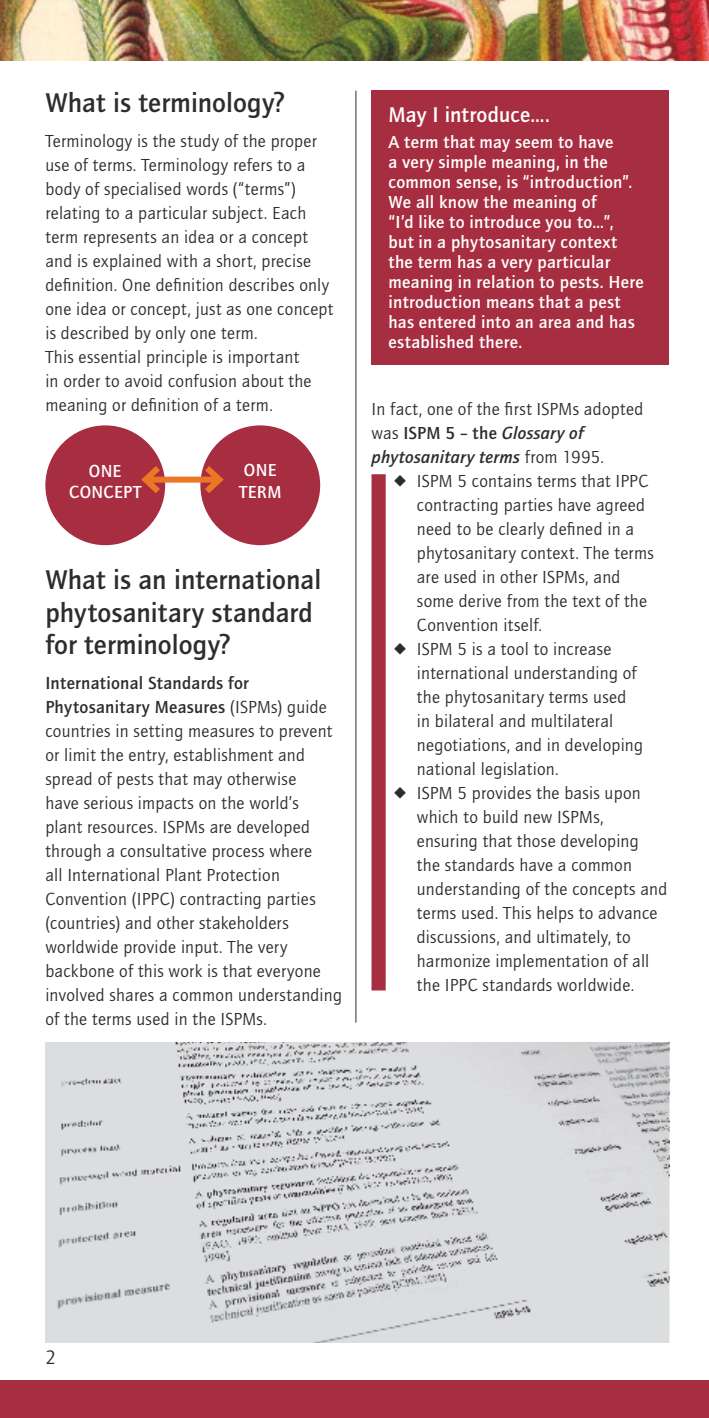
<style>
.page{position:relative;width:709px;height:1418px;background:#fff}
.page>*{position:absolute;margin:0;border:0;box-sizing:border-box;transform-origin:0 0}
.t1{font:500 28px/32px "Quay Sans ITC Std";color:#2d2c2e}
.t2{font:500 22px "Quay Sans ITC Std";letter-spacing:.005em;color:#fff}
.t3{font:20px "Quay Sans ITC Std";color:#2d2c2e}
.t4{font:18px/24px "Quay Sans ITC Std";letter-spacing:.015em;color:#2d2c2e}
.t5{font:500 18px/20px "Quay Sans ITC Std";letter-spacing:.015em;color:#fff}
.s1{font-weight:500}
.s2{font-weight:500;font-style:italic}
.s3{font-family:"European Pi One";font-size:12px}
</style>
<div class="page">
<img style="left:0;top:0;width:709px;height:60px">
<div style="left:371px;top:474px;width:15px;height:516px;background:#a72e40"></div>
<div style="left:0;top:1380px;width:709px;height:37px;background:#a72e40"></div>
<hr style="left:355px;top:91px;width:1px;height:931px;background:#2d2c2e">
<div style="left:45px;top:425px;width:120px;height:120px;background:#a72e40;border-radius:50%"></div>
<div style="left:200px;top:425px;width:120px;height:120px;background:#a72e40;border-radius:50%"></div>
<div style="left:146px;top:476px;width:73px;height:6px;background:#ec7624"></div>
<svg style="left:141px;top:459px;width:25px;height:40px"></svg>
<svg style="left:198px;top:459px;width:26px;height:40px"></svg>
<img style="left:45px;top:1042px;width:624px;height:300px">
<div style="left:371px;top:91px;width:298px;height:274px;background:#a72e40"></div>
<h1 class="t1" style="left:45px;top:87px;width:241px">What is terminology?</h1>
<p class="t4" style="left:45px;top:130px;width:289px">Terminology is the study of the proper use of terms. Terminology refers to a body of specialised words (“terms”) relating to a particular subject. Each term represents an idea or a concept and is explained with a short, precise definition. One definition describes only one idea or concept, just as one concept is described by only one term.<br>This essential principle is important<br>in order to avoid confusion about the meaning or definition of a term.</p>
<p class="t5" style="left:69px;top:460px;width:74px;line-height:21.6px;text-indent:20px">one concept</p>
<p class="t5" style="left:239px;top:459px;width:42px;line-height:21.6px">one term</p>
<h1 class="t1" style="left:45px;top:564px;width:277px">What is an international phytosanitary standard for terminology?</h1>
<p class="t4" style="left:45px;top:671px;width:298px"><span class="s1">International Standards for Phytosanitary Measures</span> (ISPMs) guide countries in setting measures to prevent or limit the entry, establishment and spread of pests that may otherwise<br>have serious impacts on the world’s<br>plant resources. ISPMs are developed through a consultative process where<br>all International Plant Protection Convention (IPPC) contracting parties (countries) and other stakeholders worldwide provide input. The very backbone of this work is that everyone involved shares a common understanding of the terms used in the ISPMs.</p>
<p class="t2" style="left:388px;top:103px;width:163px">May I introduce….</p>
<p class="t5" style="left:388px;top:132px;width:257px">A term that may seem to have<br>a very simple meaning, in the common sense, is “introduction”.<br>We all know the meaning of<br>“I’d like to introduce you to…”,<br>but in a phytosanitary context the term has a very particular meaning in relation to pests. Here introduction means that a pest has entered into an area and has established there.</p>
<p class="t4" style="left:371px;top:397px;width:273px">In fact, one of the first ISPMs adopted was <span class="s1">ISPM 5 – the</span> <span class="s2">Glossary of phytosanitary terms</span> from 1995.</p>
<p class="t4" style="left:394px;top:469px;width:256px"><span class="s3">+</span> ISPM 5 contains terms that IPPC</p>
<p class="t4" style="left:417px;top:493px;width:230px">contracting parties have agreed</p>
<p class="t4" style="left:417px;top:517px;width:219px">need to be clearly defined in a</p>
<p class="t4" style="left:417px;top:541px;width:238px">phytosanitary context. The terms</p>
<p class="t4" style="left:417px;top:565px;width:205px">are used in other ISPMs, and</p>
<p class="t4" style="left:417px;top:589px;width:232px">some derive from the text of the</p>
<p class="t4" style="left:417px;top:613px;width:127px">Convention itself.</p>
<p class="t4" style="left:394px;top:637px;width:219px"><span class="s3">+</span> ISPM 5 is a tool to increase</p>
<p class="t4" style="left:417px;top:661px;width:221px">international understanding of</p>
<p class="t4" style="left:417px;top:685px;width:211px">the phytosanitary terms used</p>
<p class="t4" style="left:417px;top:709px;width:198px">in bilateral and multilateral</p>
<p class="t4" style="left:417px;top:733px;width:228px">negotiations, and in developing</p>
<p class="t4" style="left:417px;top:757px;width:143px">national legislation.</p>
<p class="t4" style="left:394px;top:781px;width:248px"><span class="s3">+</span> ISPM 5 provides the basis upon</p>
<p class="t4" style="left:417px;top:805px;width:188px">which to build new ISPMs,</p>
<p class="t4" style="left:417px;top:829px;width:223px">ensuring that those developing</p>
<p class="t4" style="left:417px;top:853px;width:217px">the standards have a common</p>
<p class="t4" style="left:417px;top:877px;width:252px">understanding of the concepts and</p>
<p class="t4" style="left:417px;top:901px;width:242px">terms used. This helps to advance</p>
<p class="t4" style="left:417px;top:925px;width:215px">discussions, and ultimately, to</p>
<p class="t4" style="left:417px;top:949px;width:234px">harmonize implementation of all</p>
<p class="t4" style="left:417px;top:973px;width:219px">the IPPC standards worldwide.</p>
<p class="t3" style="left:45px;top:1346px;width:12px">2</p>
</div>
